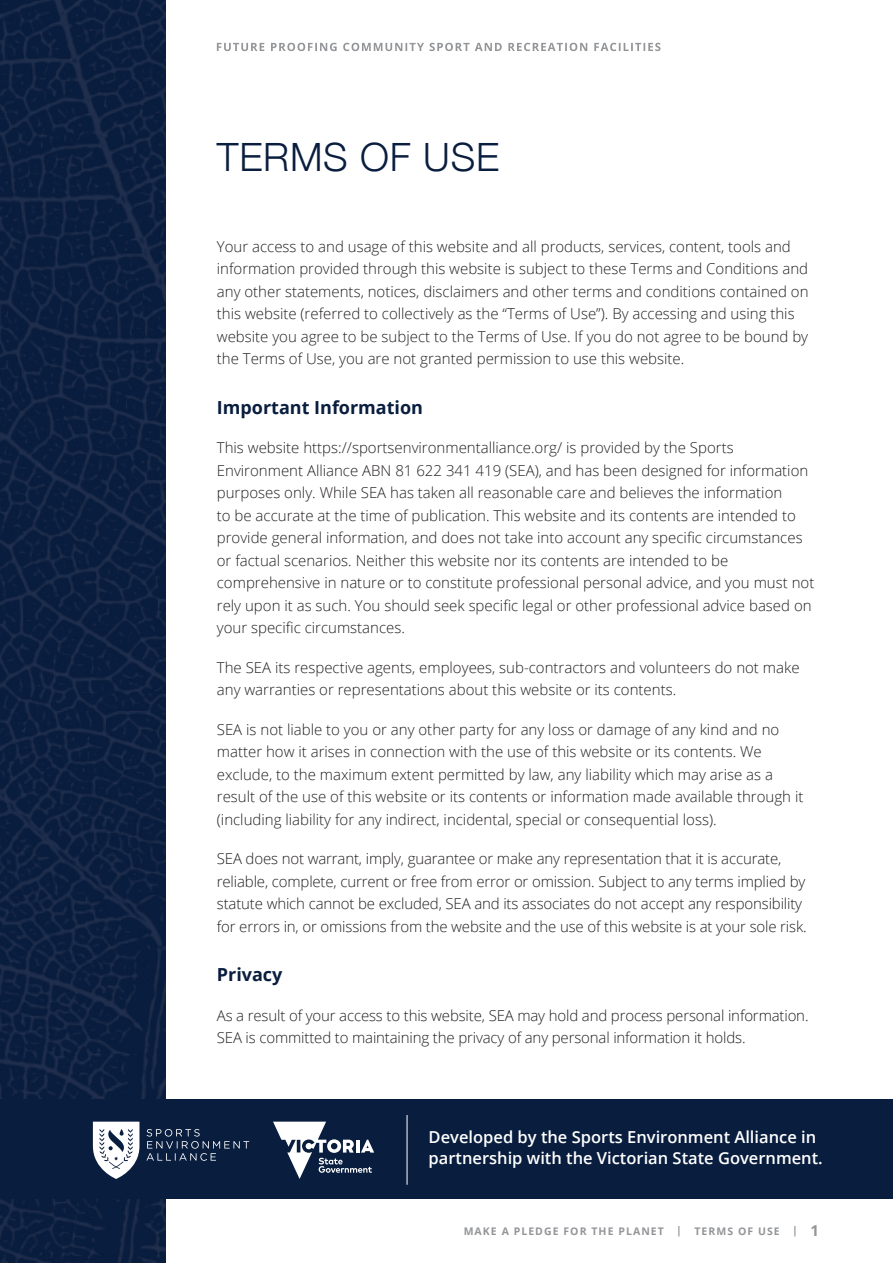
<style>
.page{position:relative;width:893px;height:1263px;background:#fff}
.page>*{position:absolute;margin:0;border:0;box-sizing:border-box;transform-origin:0 0}
.Heading{font:300 39px "Helvetica Neue";letter-spacing:.02em;color:#091d3e}
.Subheading{font:700 18px "Open Sans";color:#091d3e}
.t1{font:600 16.5px/21px "Open Sans";color:#fff}
.t2{font:300 15px/22.5px "Open Sans";color:#231f20}
.t3{font:700 10.5px "Open Sans";letter-spacing:.1em;color:#939598}
.s1{font-size:15px}
</style>
<div class="page">
<svg style="left:217px;top:43px;width:443px;height:8px"></svg>
<img style="left:0;top:0;width:166px;height:1263px">
<div style="left:0;top:1099px;width:893px;height:100px;background:#091d3e"></div>
<svg style="left:273px;top:1122px;width:101px;height:57px"></svg>
<svg style="left:147px;top:1129px;width:102px;height:32px"></svg>
<svg style="left:93px;top:1122px;width:46px;height:57px"></svg>
<hr style="left:407px;top:1115px;width:1px;height:70px;background:#fff">
<p class="Heading" style="left:217px;top:133px;width:284px">TERMS OF USE</p>
<p class="t2" style="left:217px;top:235px;width:593px">Your access to and usage of this website and all products, services, content, tools and information provided through this website is subject to these Terms and Conditions and any other statements, notices, disclaimers and other terms and conditions contained on this website (referred to collectively as the “Terms of Use”). By accessing and using this website you agree to be subject to the Terms of Use. If you do not agree to be bound by the Terms of Use, you are not granted permission to use this website.</p>
<p class="Subheading" style="left:217px;top:394px;width:208px">Important Information</p>
<p class="t2" style="left:217px;top:436px;width:599px">This website https://sportsenvironmentalliance.org/ is provided by the Sports Environment Alliance ABN 81 622 341 419 (SEA), and has been designed for information purposes only. While SEA has taken all reasonable care and believes the information<br>to be accurate at the time of publication. This website and its contents are intended to provide general information, and does not take into account any specific circumstances or factual scenarios. Neither this website nor its contents are intended to be comprehensive in nature or to constitute professional personal advice, and you must not rely upon it as such. You should seek specific legal or other professional advice based on your specific circumstances.</p>
<p class="t2" style="left:217px;top:656px;width:584px">The SEA its respective agents, employees, sub-contractors and volunteers do not make any warranties or representations about this website or its contents.</p>
<p class="t2" style="left:217px;top:718px;width:588px">SEA is not liable to you or any other party for any loss or damage of any kind and no matter how it arises in connection with the use of this website or its contents. We exclude, to the maximum extent permitted by law, any liability which may arise as a result of the use of this website or its contents or information made available through it (including liability for any indirect, incidental, special or consequential loss).</p>
<p class="t2" style="left:217px;top:847px;width:591px">SEA does not warrant, imply, guarantee or make any representation that it is accurate, reliable, complete, current or free from error or omission. Subject to any terms implied by statute which cannot be excluded, SEA and its associates do not accept any responsibility for errors in, or omissions from the website and the use of this website is at your sole risk.</p>
<p class="Subheading" style="left:217px;top:962px;width:67px">Privacy</p>
<p class="t2" style="left:217px;top:1004px;width:593px">As a result of your access to this website, SEA may hold and process personal information.<br>SEA is committed to maintaining the privacy of any personal information it holds.</p>
<p class="t1" style="left:429px;top:1126px;width:396px">Developed by the Sports Environment Alliance in partnership with the Victorian State Government.</p>
<p class="t3" style="left:464px;top:1224px;width:357px">MAKE A PLEDGE FOR THE PLANET | TERMS OF USE | <span class="s1">1</span></p>
</div>
